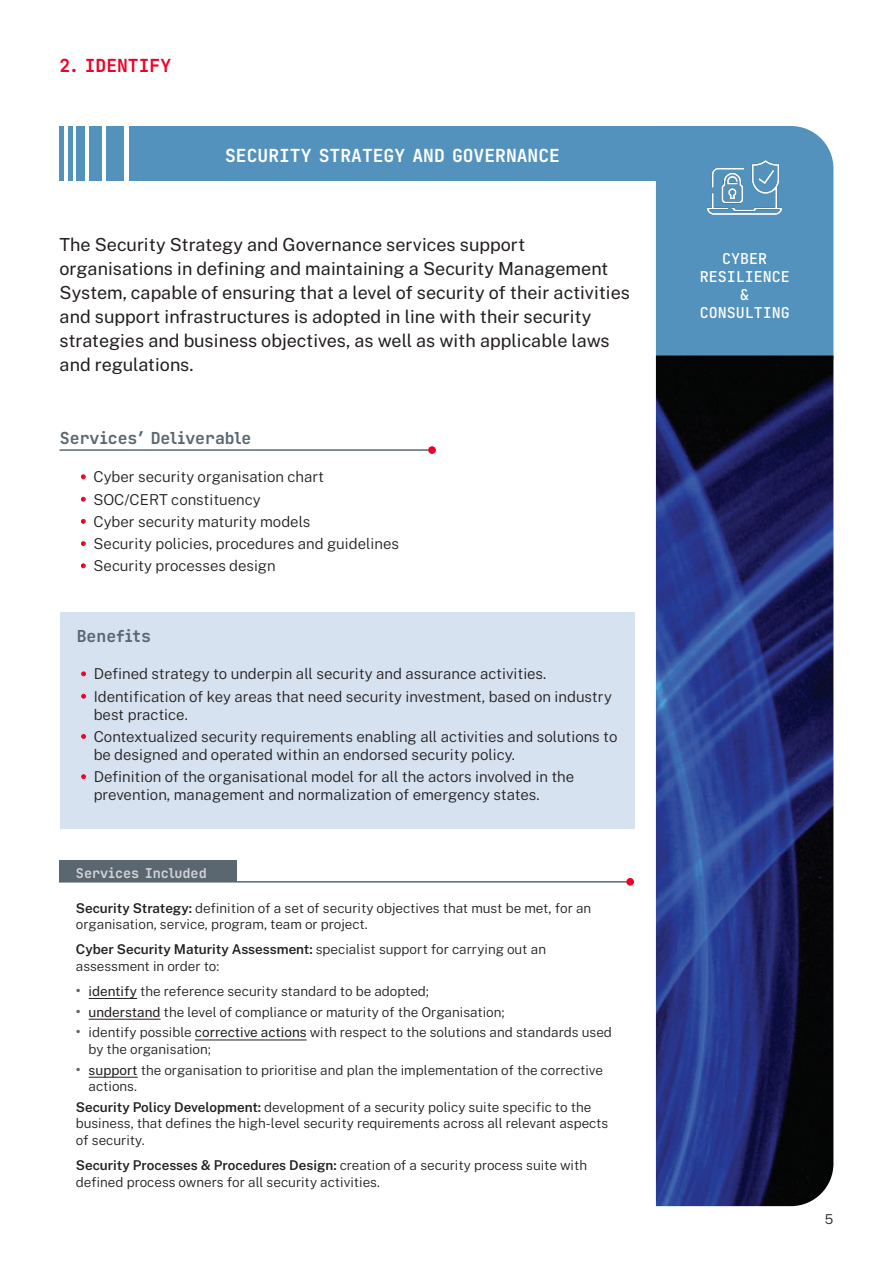
<style>
.page{position:relative;width:893px;height:1263px;background:#fff}
.page>*{position:absolute;margin:0;border:0;box-sizing:border-box;transform-origin:0 0}
.Testo_big_-_12_auto{font:18px/24px "Public Sans";color:#231f20}
.Titolo_Sezioni_-_12{font:18px "Tekne LDO Variable";color:#fff}
.Titolo_1_-_12_auto{font:18px "Tekne LDO Variable";color:#ef0027}
.Titolo_Services_-_11{font:16.5px "Tekne LDO Variable";color:#5a6670}
.t1{font:300 15px/18px "Public Sans";color:#231f20}
.Title_4_-_9_12{font:15px/18px "Tekne LDO Variable";color:#fff;text-align:center}
.Testo_ServInclude-9{font:300 13.5px/16.5px "Public Sans";color:#231f20}
.Titolo_Services_-_11-2{font:13.5px "Tekne LDO Variable";color:#d1d3d6}
.Testo_-_9_auto{font:300 13.5px "Public Sans";color:#231f20}
.s1{font-weight:700;color:#ef0027}
.s2{font-weight:600}
.s3{font-weight:600;font-size:15px;color:#5a6670}
.s4{font-weight:400}
</style>
<div class="page">
<div style="left:656px;top:126px;width:177px;height:229px;background:#5292bd"></div>
<div style="left:129px;top:126px;width:527px;height:54px;background:#5292bd"></div>
<div style="left:106px;top:126px;width:17px;height:54px;background:#5292bd"></div>
<div style="left:89px;top:126px;width:13px;height:54px;background:#5292bd"></div>
<div style="left:77px;top:126px;width:8px;height:54px;background:#5292bd"></div>
<hr style="left:68px;top:126px;width:4px;height:54px;background:#5292bd">
<hr style="left:60px;top:126px;width:4px;height:54px;background:#5292bd">
<img style="left:656px;top:355px;width:177px;height:851px">
<hr style="left:89px;top:998px;width:48px;height:1px;background:#231f20">
<hr style="left:89px;top:1019px;width:72px;height:1px;background:#231f20">
<hr style="left:195px;top:1039px;width:112px;height:1px;background:#231f20">
<hr style="left:89px;top:1077px;width:49px;height:1px;background:#231f20">
<div style="left:60px;top:612px;width:574px;height:216px;background:#d6e2ef"></div>
<img style="left:708px;top:160px;width:73px;height:54px">
<div style="left:59px;top:861px;width:177px;height:21px;background:#5a6670"></div>
<hr style="left:59px;top:881px;width:575px;height:1px;background:#5a6670">
<div style="left:626px;top:878px;width:8px;height:8px;background:#ef0027;border-radius:50%"></div>
<hr style="left:60px;top:449px;width:376px;height:2px;background:#5a6670">
<div style="left:428px;top:446px;width:8px;height:8px;background:#ef0027;border-radius:50%"></div>
<p class="Titolo_1_-_12_auto" style="left:60px;top:52px;width:113px">2. IDENTIFY</p>
<p class="Titolo_Sezioni_-_12" style="left:225px;top:142px;width:336px">SECURITY STRATEGY AND GOVERNANCE</p>
<p class="Testo_big_-_12_auto" style="left:60px;top:231px;width:572px">The Security Strategy and Governance services support organisations in defining and maintaining a Security Management System, capable of ensuring that a level of security of their activities and support infrastructures is adopted in line with their security strategies and business objectives, as well as with applicable laws and regulations.</p>
<p class="Titolo_Services_-_11" style="left:60px;top:426px;width:193px">Services’ Deliverable</p>
<p class="t1" style="left:81px;top:467px;width:245px"><span class="s1">•</span> Cyber security organisation chart</p>
<p class="t1" style="left:81px;top:489px;width:181px"><span class="s1">•</span> SOC/CERT constituency</p>
<p class="t1" style="left:81px;top:511px;width:231px"><span class="s1">•</span> Cyber security maturity models</p>
<p class="t1" style="left:81px;top:534px;width:320px"><span class="s1">•</span> Security policies, procedures and guidelines</p>
<p class="t1" style="left:81px;top:556px;width:197px"><span class="s1">•</span> Security processes design</p>
<p class="Titolo_Services_-_11" style="left:77px;top:623px;width:76px">Benefits</p>
<p class="t1" style="left:81px;top:664px;width:467px"><span class="s1">•</span> Defined strategy to underpin all security and assurance activities.</p>
<p class="t1" style="left:94px;top:686px;width:520px;text-indent:-13px"><span class="s1">•</span> Identification of key areas that need security investment, based on industry best practice.</p>
<p class="t1" style="left:94px;top:727px;width:525px;text-indent:-13px"><span class="s1">•</span> Contextualized security requirements enabling all activities and solutions to be designed and operated within an endorsed security policy.</p>
<p class="t1" style="left:94px;top:767px;width:482px;text-indent:-13px"><span class="s1">•</span> Definition of the organisational model for all the actors involved in the prevention, management and normalization of emergency states.</p>
<p class="Titolo_Services_-_11-2" style="left:76px;top:863px;width:132px">Services Included</p>
<p class="Testo_ServInclude-9" style="left:76px;top:899px;width:517px"><span class="s2">Security Strategy:</span> definition of a set of security objectives that must be met, for an organisation, service, program, team or project.</p>
<p class="Testo_ServInclude-9" style="left:76px;top:940px;width:472px"><span class="s2">Cyber Security Maturity Assessment:</span> specialist support for carrying out an assessment in order to:</p>
<p class="Testo_ServInclude-9" style="left:76px;top:982px;width:355px"><span class="s3">•</span> <span class="s4">identify</span> the reference security standard to be adopted;</p>
<p class="Testo_ServInclude-9" style="left:76px;top:1003px;width:430px"><span class="s3">•</span> <span class="s4">understand</span> the level of compliance or maturity of the Organisation;</p>
<p class="Testo_ServInclude-9" style="left:89px;top:1023px;width:525px;text-indent:-13px"><span class="s3">•</span> identify possible <span class="s4">corrective actions</span> with respect to the solutions and standards used by the organisation;</p>
<p class="Testo_ServInclude-9" style="left:89px;top:1061px;width:516px;text-indent:-13px"><span class="s3">•</span> <span class="s4">support</span> the organisation to prioritise and plan the implementation of the corrective actions.</p>
<p class="Testo_ServInclude-9" style="left:76px;top:1098px;width:534px"><span class="s2">Security Policy Development:</span> development of a security policy suite specific to the business, that defines the high-level security requirements across all relevant aspects of security.</p>
<p class="Testo_ServInclude-9" style="left:76px;top:1156px;width:513px"><span class="s2">Security Processes &amp; Procedures Design:</span> creation of a security process suite with defined process owners for all security activities.</p>
<p class="Title_4_-_9_12" style="left:722px;top:249px;width:46px">CYBER</p>
<p class="Title_4_-_9_12" style="left:700px;top:267px;width:91px">RESILIENCE &amp;<br>CONSULTING</p>
<p class="Testo_-_9_auto" style="left:825px;top:1209px;width:10px">5</p>
</div>
